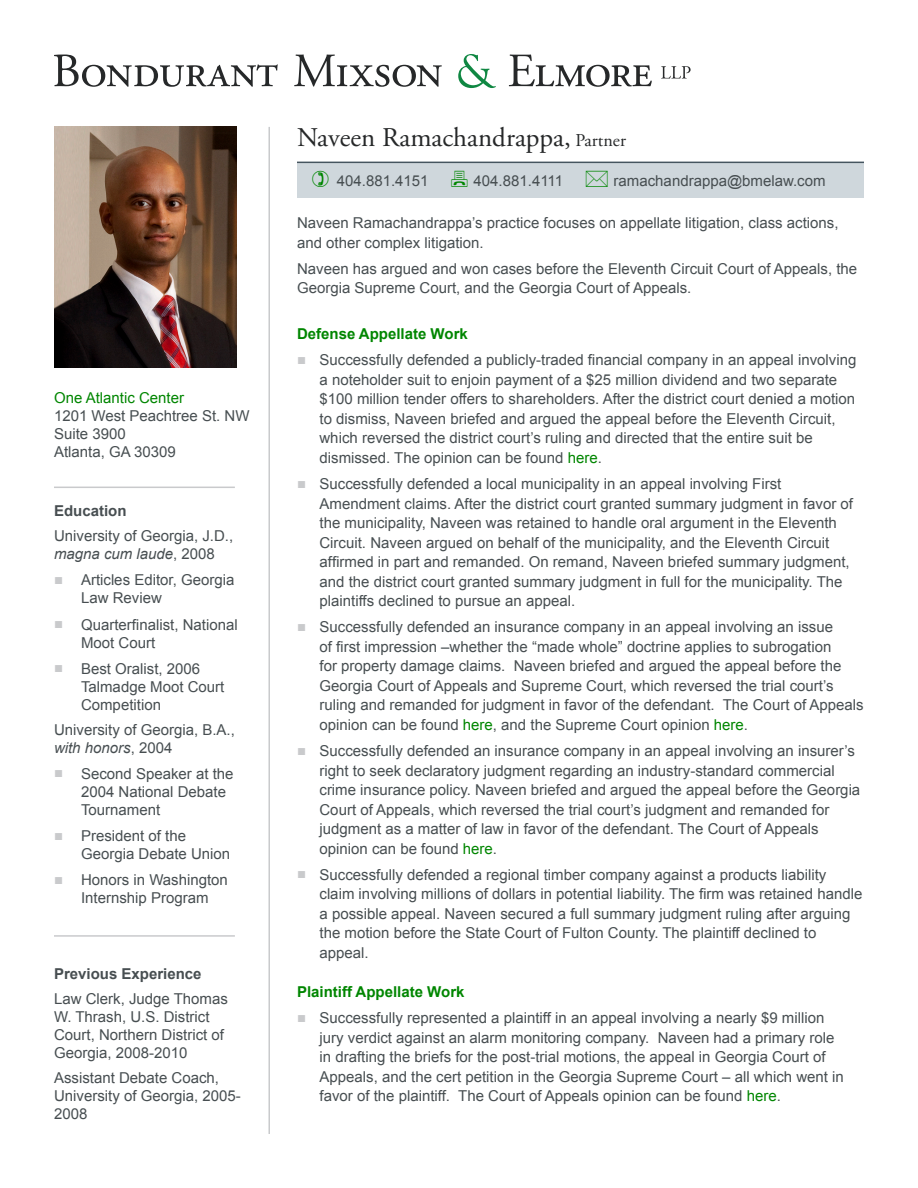
<style>
.page{position:relative;width:918px;height:1188px;background:#fff}
.page>*{position:absolute;margin:0;border:0;box-sizing:border-box;transform-origin:0 0}
.t1{font:27px "Adobe Garamond Pro";color:#262829}
.t2{font:15px/19.5px "Arial";color:#474e51}
.t3{font:700 15px "Arial";color:#008600}
.t4{font:700 15px "Arial";color:#474e51}
.t5{font:15px "Arial";color:#008600}
.s1{font-style:italic}
.s2{color:#c9cacc}
.s3{font-size:18px}
.s4{color:#008600}
</style>
<div class="page">
<div style="left:297px;top:162px;width:567px;height:36px;background:#cfd7dc"></div>
<hr style="left:297px;top:162px;width:567px;height:1px;background:#45555f">
<img style="left:54px;top:127px;width:182px;height:241px">
<hr style="left:268px;top:127px;width:2px;height:1007px;background:#c9cacc">
<hr style="left:54px;top:487px;width:181px;height:1px;background:#c9cacc">
<hr style="left:54px;top:935px;width:181px;height:2px;background:#c9cacc">
<svg style="left:54px;top:55px;width:224px;height:32px"></svg>
<svg style="left:294px;top:55px;width:148px;height:32px"></svg>
<svg style="left:509px;top:55px;width:143px;height:32px"></svg>
<svg style="left:458px;top:54px;width:38px;height:34px"></svg>
<svg style="left:661px;top:66px;width:30px;height:13px"></svg>
<p class="t5" style="left:54px;top:388px;width:132px">One Atlantic Center</p>
<p class="t2" style="left:54px;top:407px;width:197px">1201 West Peachtree St. NW</p>
<p class="t2" style="left:54px;top:425px;width:73px">Suite 3900</p>
<p class="t2" style="left:54px;top:443px;width:123px">Atlanta, GA 30309</p>
<p class="t4" style="left:54px;top:501px;width:74px">Education</p>
<p class="t2" style="left:54px;top:527px;width:181px;line-height:18px">University of Georgia, J.D., <span class="s1">magna cum laude</span>, 2008</p>
<p class="t2" style="left:81px;top:571px;width:155px;line-height:18px;text-indent:-27px"><span class="s2">■</span> Articles Editor, Georgia<br>Law Review</p>
<p class="t2" style="left:81px;top:616px;width:158px;line-height:18px;text-indent:-27px"><span class="s2">■</span> Quarterfinalist, National<br>Moot Court</p>
<p class="t2" style="left:81px;top:660px;width:145px;line-height:18px;text-indent:-27px"><span class="s2">■</span> Best Oralist, 2006<br>Talmadge Moot Court<br>Competition</p>
<p class="t2" style="left:54px;top:721px;width:182px;line-height:18px">University of Georgia, B.A., <span class="s1">with honors</span>, 2004</p>
<p class="t2" style="left:81px;top:765px;width:154px;line-height:18px;text-indent:-27px"><span class="s2">■</span> Second Speaker at the<br>2004 National Debate<br>Tournament</p>
<p class="t2" style="left:81px;top:827px;width:151px;line-height:18px;text-indent:-27px"><span class="s2">■</span> President of the<br>Georgia Debate Union</p>
<p class="t2" style="left:54px;top:871px;width:175px;line-height:18px;text-align:center"><span class="s2">■</span> Honors in Washington<br>Internship Program</p>
<p class="t4" style="left:54px;top:964px;width:149px">Previous Experience</p>
<p class="t2" style="left:54px;top:990px;width:175px;line-height:18px">Law Clerk, Judge Thomas<br>W. Thrash, U.S. District<br>Court, Northern District of<br>Georgia, 2008-2010</p>
<p class="t2" style="left:54px;top:1069px;width:188px;line-height:18px">Assistant Debate Coach,<br>University of Georgia, 2005-<br>2008</p>
<p class="t1" style="left:297px;top:122px;width:331px">Naveen Ramachandrappa, <span class="s3">Partner</span></p>
<p class="t2" style="left:337px;top:171px;width:93px">404.881.4151</p>
<p class="t2" style="left:474px;top:171px;width:91px">404.881.4111</p>
<p class="t2" style="left:614px;top:171px;width:213px">ramachandrappa@bmelaw.com</p>
<p class="t2" style="left:297px;top:213px;width:543px">Naveen Ramachandrappa’s practice focuses on appellate litigation, class actions, and other complex litigation.</p>
<p class="t2" style="left:297px;top:259px;width:562px">Naveen has argued and won cases before the Eleventh Circuit Court of Appeals, the<br>Georgia Supreme Court, and the Georgia Court of Appeals.</p>
<p class="t3" style="left:297px;top:324px;width:172px">Defense Appellate Work</p>
<p class="t2" style="left:320px;top:351px;width:538px;text-indent:-22px"><span class="s2">■</span> Successfully defended a publicly-traded financial company in an appeal involving a noteholder suit to enjoin payment of a $25 million dividend and two separate $100 million tender offers to shareholders. After the district court denied a motion to dismiss, Naveen briefed and argued the appeal before the Eleventh Circuit, which reversed the district court’s ruling and directed that the entire suit be dismissed. The opinion can be found <span class="s4">here</span>.</p>
<p class="t2" style="left:320px;top:474px;width:535px;text-indent:-22px"><span class="s2">■</span> Successfully defended a local municipality in an appeal involving First Amendment claims. After the district court granted summary judgment in favor of the municipality, Naveen was retained to handle oral argument in the Eleventh Circuit. Naveen argued on behalf of the municipality, and the Eleventh Circuit affirmed in part and remanded. On remand, Naveen briefed summary judgment, and the district court granted summary judgment in full for the municipality. The plaintiffs declined to pursue an appeal.</p>
<p class="t2" style="left:320px;top:618px;width:546px;text-indent:-22px"><span class="s2">■</span> Successfully defended an insurance company in an appeal involving an issue<br>of first impression –whether the “made whole” doctrine applies to subrogation<br>for property damage claims. Naveen briefed and argued the appeal before the Georgia Court of Appeals and Supreme Court, which reversed the trial court’s ruling and remanded for judgment in favor of the defendant. The Court of Appeals opinion can be found <span class="s4">here</span>, and the Supreme Court opinion <span class="s4">here</span>.</p>
<p class="t2" style="left:320px;top:741px;width:542px;text-indent:-22px"><span class="s2">■</span> Successfully defended an insurance company in an appeal involving an insurer’s right to seek declaratory judgment regarding an industry-standard commercial crime insurance policy. Naveen briefed and argued the appeal before the Georgia Court of Appeals, which reversed the trial court’s judgment and remanded for judgment as a matter of law in favor of the defendant. The Court of Appeals opinion can be found <span class="s4">here</span>.</p>
<p class="t2" style="left:320px;top:865px;width:545px;text-indent:-22px"><span class="s2">■</span> Successfully defended a regional timber company against a products liability claim involving millions of dollars in potential liability. The firm was retained handle a possible appeal. Naveen secured a full summary judgment ruling after arguing the motion before the State Court of Fulton County. The plaintiff declined to appeal.</p>
<p class="t3" style="left:297px;top:982px;width:169px">Plaintiff Appellate Work</p>
<p class="t2" style="left:320px;top:1008px;width:526px;text-indent:-22px"><span class="s2">■</span> Successfully represented a plaintiff in an appeal involving a nearly $9 million jury verdict against an alarm monitoring company. Naveen had a primary role in drafting the briefs for the post-trial motions, the appeal in Georgia Court of Appeals, and the cert petition in the Georgia Supreme Court – all which went in favor of the plaintiff. The Court of Appeals opinion can be found <span class="s4">here</span>.</p>
</div>
